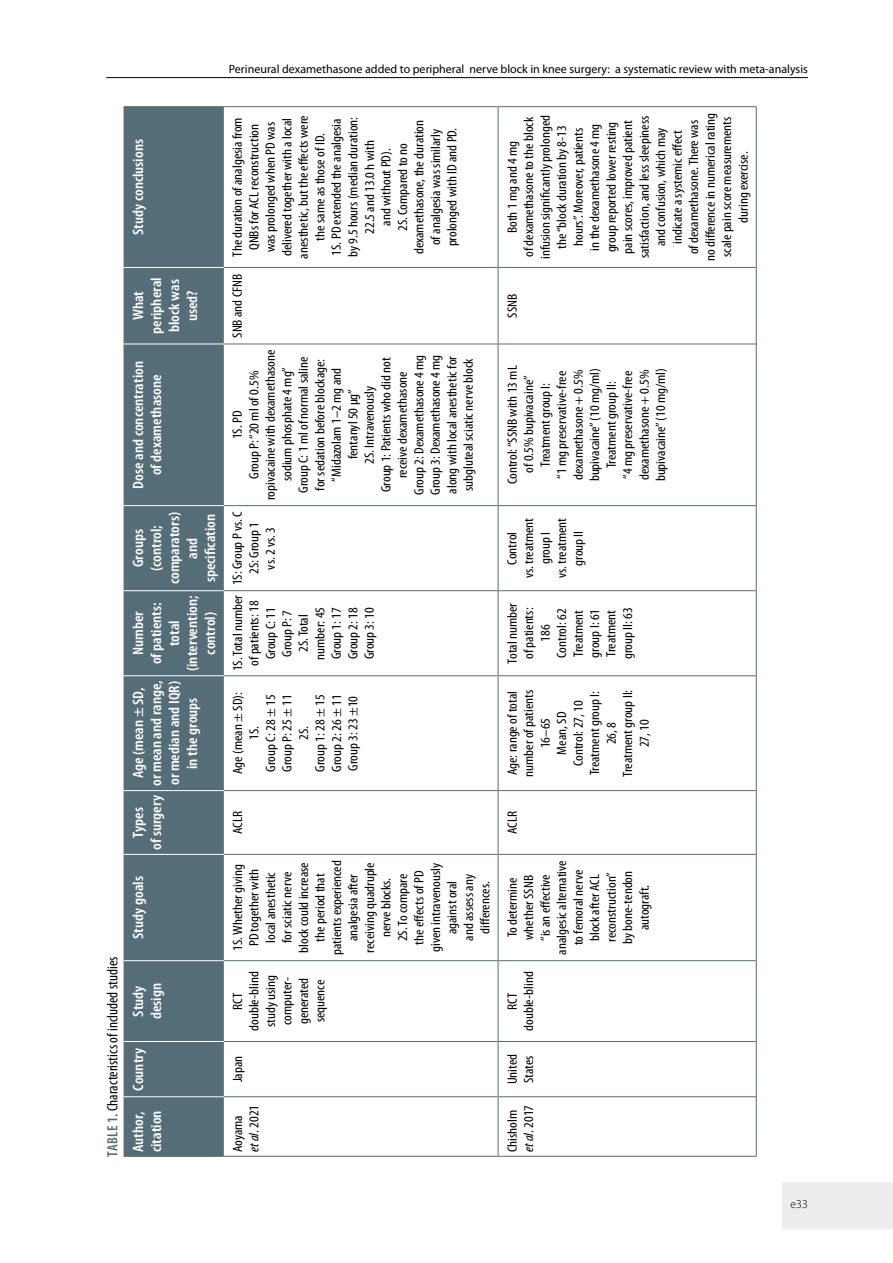
<style>
.page{position:relative;width:893px;height:1263px;background:#fff}
.page>*{position:absolute;margin:0;border:0;box-sizing:border-box;transform-origin:0 0}
.t1{font:600 condensed 15px/18px "Myriad Pro";color:#fff;text-align:center;scale:1.1 1}
.t2{font:condensed 15px/25.8px "Myriad Pro";color:#000}
.t3{font:condensed 13.5px/16.5px "Myriad Pro";color:#000;text-align:center;scale:1.1 1}
.t4{font:12px "Myriad Pro";color:#000}
.t5{font:300 12px "Myriad Pro";color:#000}
.s1{font-weight:600;color:#556d76}
.s2{font-weight:600;color:#fff}
.s3{font-style:italic}
</style>
<div class="page">
<div style="left:782px;top:1182px;width:111px;height:47px;background:#ededed"></div>
<hr style="left:106px;top:77px;width:702px;height:1px;background:#000">
<div style="left:124px;top:107px;width:100px;height:1049px;background:#556d76"></div>
<hr style="left:124px;top:1096px;width:100px;height:1px;background:#fff">
<hr style="left:124px;top:1041px;width:100px;height:1px;background:#fff">
<hr style="left:124px;top:960px;width:100px;height:1px;background:#fff">
<hr style="left:124px;top:854px;width:100px;height:1px;background:#fff">
<hr style="left:124px;top:790px;width:100px;height:1px;background:#fff">
<hr style="left:124px;top:675px;width:100px;height:1px;background:#fff">
<hr style="left:124px;top:590px;width:100px;height:1px;background:#fff">
<hr style="left:124px;top:505px;width:100px;height:1px;background:#fff">
<hr style="left:124px;top:344px;width:100px;height:1px;background:#fff">
<hr style="left:124px;top:267px;width:100px;height:1px;background:#fff">
<hr style="left:224px;top:1096px;width:274px;height:1px;background:#556d76">
<hr style="left:224px;top:1041px;width:274px;height:1px;background:#556d76">
<hr style="left:224px;top:960px;width:274px;height:1px;background:#556d76">
<hr style="left:224px;top:854px;width:274px;height:1px;background:#556d76">
<hr style="left:224px;top:790px;width:274px;height:1px;background:#556d76">
<hr style="left:224px;top:675px;width:274px;height:1px;background:#556d76">
<hr style="left:224px;top:590px;width:274px;height:1px;background:#556d76">
<hr style="left:224px;top:505px;width:274px;height:1px;background:#556d76">
<hr style="left:224px;top:344px;width:274px;height:1px;background:#556d76">
<hr style="left:224px;top:267px;width:274px;height:1px;background:#556d76">
<hr style="left:498px;top:1097px;width:1px;height:60px;background:#556d76">
<hr style="left:498px;top:1041px;width:1px;height:56px;background:#556d76">
<hr style="left:498px;top:1096px;width:258px;height:1px;background:#556d76">
<hr style="left:498px;top:961px;width:1px;height:80px;background:#556d76">
<hr style="left:498px;top:1041px;width:258px;height:1px;background:#556d76">
<hr style="left:498px;top:854px;width:1px;height:107px;background:#556d76">
<hr style="left:498px;top:960px;width:258px;height:1px;background:#556d76">
<hr style="left:498px;top:790px;width:1px;height:64px;background:#556d76">
<hr style="left:498px;top:854px;width:258px;height:1px;background:#556d76">
<hr style="left:498px;top:676px;width:1px;height:114px;background:#556d76">
<hr style="left:498px;top:790px;width:258px;height:1px;background:#556d76">
<hr style="left:498px;top:591px;width:1px;height:85px;background:#556d76">
<hr style="left:498px;top:675px;width:258px;height:1px;background:#556d76">
<hr style="left:498px;top:506px;width:1px;height:85px;background:#556d76">
<hr style="left:498px;top:590px;width:258px;height:1px;background:#556d76">
<hr style="left:498px;top:344px;width:1px;height:162px;background:#556d76">
<hr style="left:498px;top:505px;width:258px;height:1px;background:#556d76">
<hr style="left:498px;top:267px;width:1px;height:77px;background:#556d76">
<hr style="left:498px;top:344px;width:258px;height:1px;background:#556d76">
<hr style="left:498px;top:106px;width:1px;height:161px;background:#556d76">
<hr style="left:498px;top:267px;width:258px;height:1px;background:#556d76">
<hr style="left:756px;top:1097px;width:1px;height:60px;background:#556d76">
<hr style="left:756px;top:1041px;width:1px;height:56px;background:#556d76">
<hr style="left:756px;top:961px;width:1px;height:80px;background:#556d76">
<hr style="left:756px;top:854px;width:1px;height:107px;background:#556d76">
<hr style="left:756px;top:790px;width:1px;height:64px;background:#556d76">
<hr style="left:756px;top:676px;width:1px;height:114px;background:#556d76">
<hr style="left:756px;top:591px;width:1px;height:85px;background:#556d76">
<hr style="left:756px;top:506px;width:1px;height:85px;background:#556d76">
<hr style="left:756px;top:344px;width:1px;height:162px;background:#556d76">
<hr style="left:756px;top:267px;width:1px;height:77px;background:#556d76">
<hr style="left:756px;top:106px;width:1px;height:161px;background:#556d76">
<hr style="left:224px;top:1156px;width:274px;height:1px;background:#556d76">
<hr style="left:224px;top:106px;width:274px;height:1px;background:#556d76">
<hr style="left:498px;top:1156px;width:258px;height:1px;background:#556d76">
<hr style="left:498px;top:106px;width:258px;height:1px;background:#556d76">
<hr style="left:124px;top:1156px;width:100px;height:1px;background:#556d76">
<hr style="left:124px;top:106px;width:100px;height:1px;background:#556d76">
<p class="t4" style="left:229px;top:62px;width:581px">Perineural dexamethasone added to peripheral nerve block in knee surgery: a systematic review with meta-analysis</p>
<p class="t1" style="left:129px;top:235px;width:89px;rotate:-90deg">Study conclusions</p>
<p class="t1" style="left:129px;top:334px;width:53px;rotate:-90deg">What peripheral block was used?</p>
<p class="t1" style="left:129px;top:488px;width:117px;rotate:-90deg">Dose and concentration of dexamethasone</p>
<p class="t1" style="left:129px;top:584px;width:67px;rotate:-90deg">Groups (control; comparators) and specification</p>
<p class="t1" style="left:129px;top:671px;width:70px;rotate:-90deg">Number<br>of patients: total (intervention; control)</p>
<p class="t1" style="left:129px;top:786px;width:98px;rotate:-90deg">Age (mean ± SD,<br>or mean and range, or median and IQR) in the groups</p>
<p class="t1" style="left:129px;top:850px;width:51px;rotate:-90deg">Types<br>of surgery</p>
<p class="t1" style="left:129px;top:939px;width:58px;rotate:-90deg">Study goals</p>
<p class="t2" style="left:100px;top:1156px;width:201px;rotate:-90deg"><span class="s1">TABLE 1.</span> Characteristics of included studies<br><span class="s2">Author,</span></p>
<p class="t1" style="left:129px;top:1019px;width:34px;text-align:left;rotate:-90deg">Study design</p>
<p class="t1" style="left:129px;top:1090px;width:40px;rotate:-90deg">Country</p>
<p class="t1" style="left:147px;top:1152px;width:39px;rotate:-90deg">citation</p>
<p class="t3" style="left:229px;top:258px;width:131px;rotate:-90deg">The duration of analgesia from<br>QNBs for ACL reconstruction was prolonged when PD was delivered together with a local anesthetic, but the effects were the same as those of ID.<br>1S. PD extended the analgesia by 9.5 hours (median duration:<br>22.5 and 13.0 h with<br>and without PD).<br>2S. Compared to no dexamethasone, the duration of analgesia was similarly prolonged with ID and PD.</p>
<p class="t3" style="left:229px;top:338px;width:60px;rotate:-90deg">SNB and CFNB</p>
<p class="t3" style="left:229px;top:500px;width:139px;rotate:-90deg">1S. PD<br>Group P: “20 ml of 0.5% ropivacaine with dexamethasone sodium phosphate 4 mg”<br>Group C: 1 ml of normal saline for sedation before blockage: “Midazolam 1–2 mg and fentanyl 50 μg”<br>2S. Intravenously<br>Group 1: Patients who did not receive dexamethasone<br>Group 2: Dexamethasone 4 mg<br>Group 3: Dexamethasone 4 mg along with local anesthetic for subgluteal sciatic nerve block</p>
<p class="t3" style="left:229px;top:585px;width:69px;rotate:-90deg">1S: Group P vs. C<br>2S: Group 1<br>vs. 2 vs. 3</p>
<p class="t3" style="left:229px;top:671px;width:71px;rotate:-90deg">1S. Total number of patients: 18<br>Group C: 11<br>Group P: 7<br>2S. Total number: 45<br>Group 1: 17<br>Group 2: 18<br>Group 3: 10</p>
<p class="t3" style="left:229px;top:774px;width:76px;rotate:-90deg">Age (mean ± SD):<br>1S.<br>Group C: 28 ± 15<br>Group P: 25 ± 11<br>2S.<br>Group 1: 28 ± 15<br>Group 2: 26 ± 11<br>Group 3: 23 ±10</p>
<p class="t3" style="left:229px;top:834px;width:22px;rotate:-90deg">ACLR</p>
<p class="t3" style="left:229px;top:955px;width:88px;rotate:-90deg">1S. Whether giving<br>PD together with local anesthetic<br>for sciatic nerve block could increase the period that patients experienced analgesia after receiving quadruple nerve blocks.<br>2S. To compare<br>the effects of PD given intravenously against oral<br>and assess any differences.</p>
<p class="t3" style="left:229px;top:1031px;width:56px;rotate:-90deg">RCT double-blind study using computer&shy;generated sequence</p>
<p class="t3" style="left:229px;top:1082px;width:26px;rotate:-90deg">Japan</p>
<p class="t3" style="left:229px;top:1152px;width:44px;text-align:left;rotate:-90deg">Aoyama <span class="s3">et al</span>. 2021</p>
<p class="t3" style="left:504px;top:261px;width:136px;rotate:-90deg">Both 1 mg and 4 mg<br>of dexamethasone to the block infusion significantly prolonged the “block duration by 8-13 hours”. Moreover, patients<br>in the dexamethasone 4 mg group reported lower resting pain scores, improved patient satisfaction, and less sleepiness and confusion, which may indicate a systemic effect<br>of dexamethasone. There was no difference in numerical rating scale pain score measurements during exercise.</p>
<p class="t3" style="left:504px;top:318px;width:23px;rotate:-90deg">SSNB</p>
<p class="t3" style="left:504px;top:484px;width:110px;rotate:-90deg">Control: “SSNB with 13 mL of 0.5% bupivacaine”<br>Treatment group I:<br>“1 mg preservative-free dexamethasone + 0.5% bupivacaine” (10 mg/ml)<br>Treatment group II:<br>“4 mg preservative-free dexamethasone + 0.5% bupivacaine” (10 mg/ml)</p>
<p class="t3" style="left:504px;top:578px;width:56px;rotate:-90deg">Control<br>vs. treatment group I<br>vs. treatment group II</p>
<p class="t3" style="left:504px;top:663px;width:57px;rotate:-90deg">Total number of patients:<br>186<br>Control: 62<br>Treatment group I: 61<br>Treatment group II: 63</p>
<p class="t3" style="left:504px;top:777px;width:81px;rotate:-90deg">Age: range of total number of patients<br>16–65<br>Mean, SD<br>Control: 27, 10<br>Treatment group I:<br>26, 8<br>Treatment group II:<br>27, 10</p>
<p class="t3" style="left:504px;top:834px;width:22px;rotate:-90deg">ACLR</p>
<p class="t3" style="left:504px;top:954px;width:87px;rotate:-90deg">To determine whether SSNB<br>“is an effective analgesic alternative to femoral nerve block after ACL reconstruction”<br>by bone-tendon autograft.</p>
<p class="t3" style="left:504px;top:1031px;width:56px;rotate:-90deg">RCT double-blind</p>
<p class="t3" style="left:504px;top:1084px;width:29px;text-align:left;rotate:-90deg">United<br>States</p>
<p class="t3" style="left:504px;top:1152px;width:44px;text-align:left;rotate:-90deg">Chisholm <span class="s3">et al</span>. 2017</p>
<p class="t5" style="left:790px;top:1197px;width:19px">e33</p>
</div>
